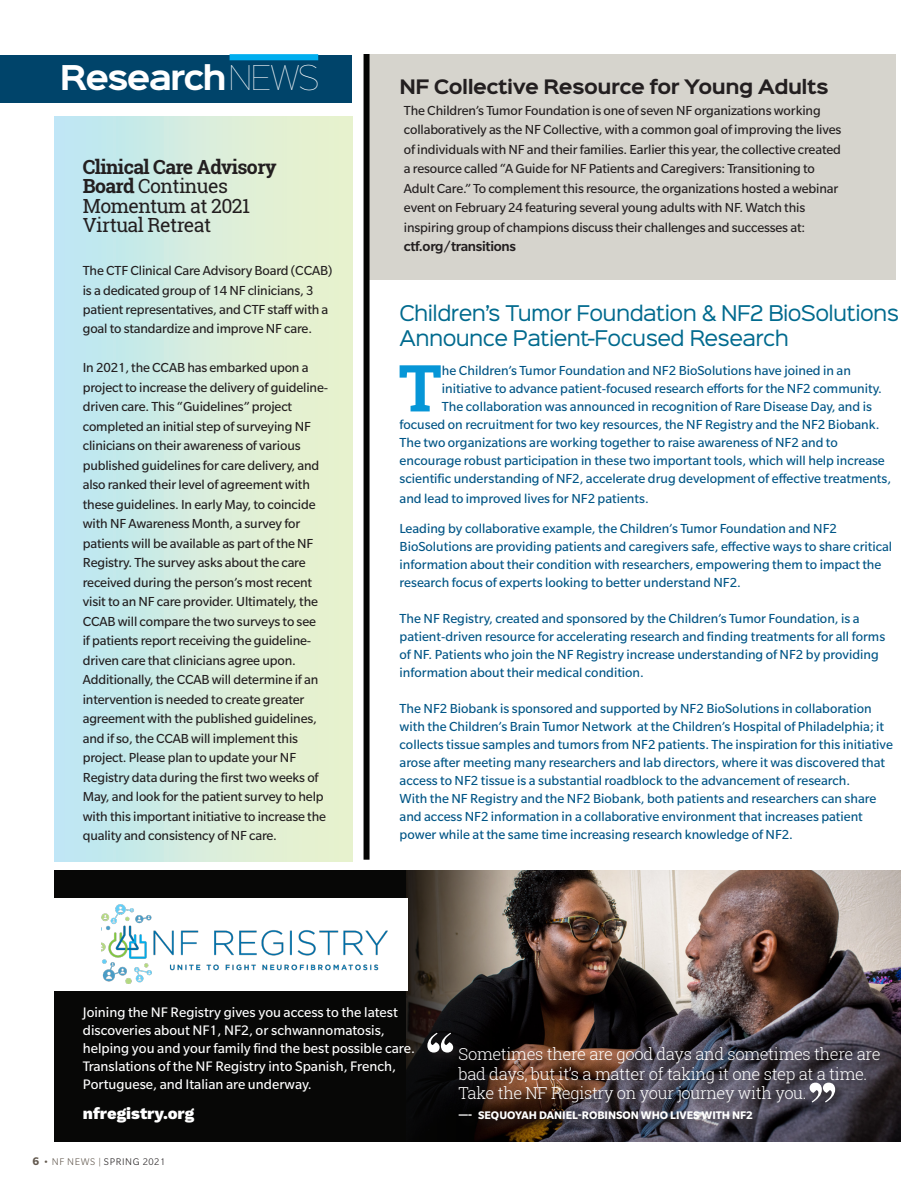
<style>
.page{position:relative;width:918px;height:1188px;background:#fff}
.page>*{position:absolute;margin:0;border:0;box-sizing:border-box;transform-origin:0 0}
.t1{font:72px "Abril Fatface";color:#fff}
.t2{font:700 64.95px "Roboto Slab";color:#0696d7}
.t3{font:700 30.75px "Sinkin Sans 700";letter-spacing:-.06em;color:#fff}
.t4{font:19.5px/25.5px "Sinkin Sans 400";letter-spacing:-.03em;color:#006a8e}
.t5{font:19.5px/19.5px "Roboto Slab";letter-spacing:-.03em;color:#231f20}
.t6{font:700 18px "Sinkin Sans 700";letter-spacing:-.03em;color:#231f20}
.t7{font:300 16.5px/19.5px "Roboto Slab";letter-spacing:-.02em;color:#fff}
.t8{font:800 16.5px "Work Sans";color:#fff}
.t9{font:15px/18px "Slate Pro";color:#fff}
.t10{font:500 15px "Slate Pro";letter-spacing:-.02em;color:#231f20}
.t11{font:14.25px/18px "Slate Pro";color:#005586}
.t12{font:14.25px/19.5px "Slate Pro";letter-spacing:-.01em;color:#231f20}
.t13{font:700 12px "Slate Pro";color:#fff}
.t14{font:300 10.5px "Slate Pro";letter-spacing:.06em;color:#231f20}
.s1{font-family:"Sinkin Sans 100";font-weight:100}
.s2{font-weight:700}
.s3{font-weight:700;font-size:12px;color:#62584e}
.s4{color:#62584e}
</style>
<div class="page">
<div style="left:364px;top:54px;width:532px;height:226px;background:#d6d4cd"></div>
<div style="left:0;top:55px;width:352px;height:47px;background:#00446a"></div>
<div style="left:230px;top:54px;width:88px;height:6px;background:#00aeef"></div>
<div style="left:54px;top:870px;width:846px;height:272px;background:#070706"></div>
<img style="left:406px;top:870px;width:494px;height:272px">
<div style="left:424px;top:1030px;width:468px;height:103px;background:#231f20;opacity:.82"></div>
<div style="left:0;top:898px;width:407px;height:92px;background:#fff"></div>
<img style="left:101px;top:904px;width:287px;height:79px">
<div style="left:54px;top:117px;width:298px;height:745px;background:linear-gradient(to right,#bce7f4,#edf3ca)"></div>
<div style="left:364px;top:54px;width:6px;height:806px;background:#040503"></div>
<h3 class="t3" style="left:60px;top:62px;width:261px">Research<span class="s1">NEWS</span></h3>
<h3 class="t5" style="left:83px;top:157px;width:195px"><span class="s2">Clinical Care Advisory<br>Board</span> Continues<br>Momentum at 2021<br>Virtual Retreat</h3>
<p class="t6" style="left:400px;top:78px;width:431px">NF Collective Resource for Young Adults</p>
<p class="t12" style="left:404px;top:100px;width:439px">The Children’s Tumor Foundation is one of seven NF organizations working collaboratively as the NF Collective, with a common goal of improving the lives of individuals with NF and their families. Earlier this year, the collective created a resource called “A Guide for NF Patients and Caregivers: Transitioning to Adult Care.” To complement this resource, the organizations hosted a webinar event on February 24 featuring several young adults with NF. Watch this inspiring group of champions discuss their challenges and successes at:</p>
<p class="t10" style="left:404px;top:238px;width:114px">ctf.org/transitions</p>
<p class="t12" style="left:83px;top:261px;width:251px">The CTF Clinical Care Advisory Board (CCAB) is a dedicated group of 14 NF clinicians, 3 patient representatives, and CTF staff with a goal to standardize and improve NF care.</p>
<p class="t12" style="left:83px;top:358px;width:247px">In 2021, the CCAB has embarked upon a project to increase the delivery of guideline&shy;driven care. This “Guidelines” project completed an initial step of surveying NF clinicians on their awareness of various published guidelines for care delivery, and also ranked their level of agreement with these guidelines. In early May, to coincide with NF Awareness Month, a survey for patients will be available as part of the NF Registry. The survey asks about the care received during the person’s most recent visit to an NF care provider. Ultimately, the CCAB will compare the two surveys to see<br>if patients report receiving the guideline&shy;driven care that clinicians agree upon.<br>Additionally, the CCAB will determine if an intervention is needed to create greater agreement with the published guidelines, and if so, the CCAB will implement this project. Please plan to update your NF Registry data during the first two weeks of May, and look for the patient survey to help with this important initiative to increase the quality and consistency of NF care.</p>
<h2 class="t2" style="left:398px;top:343px;width:45px">T</h2>
<p class="t11" style="left:442px;top:362px;width:411px">he Children’s Tumor Foundation and NF2 BioSolutions have joined in an</p>
<h3 class="t4" style="left:400px;top:298px;width:501px">Children’s Tumor Foundation &amp; NF2 BioSolutions<br>Announce Patient-Focused Research</h3>
<p class="t11" style="left:442px;top:380px;width:441px">initiative to advance patient-focused research efforts for the NF2 community.</p>
<p class="t11" style="left:442px;top:398px;width:432px">The collaboration was announced in recognition of Rare Disease Day, and is</p>
<p class="t11" style="left:400px;top:416px;width:481px">focused on recruitment for two key resources, the NF Registry and the NF2 Biobank.</p>
<p class="t11" style="left:400px;top:434px;width:440px">The two organizations are working together to raise awareness of NF2 and to</p>
<p class="t11" style="left:400px;top:452px;width:487px">encourage robust participation in these two important tools, which will help increase</p>
<p class="t11" style="left:400px;top:470px;width:493px">scientific understanding of NF2, accelerate drug development of effective treatments,</p>
<p class="t11" style="left:400px;top:483px;width:439px;line-height:30px">and lead to improved lives for NF2 patients.<br>Leading by collaborative example, the Children’s Tumor Foundation and NF2</p>
<p class="t11" style="left:400px;top:537px;width:494px">BioSolutions are providing patients and caregivers safe, effective ways to share critical information about their condition with researchers, empowering them to impact the research focus of experts looking to better understand NF2.</p>
<p class="t11" style="left:400px;top:609px;width:487px">The NF Registry, created and sponsored by the Children’s Tumor Foundation, is a patient-driven resource for accelerating research and finding treatments for all forms of NF. Patients who join the NF Registry increase understanding of NF2 by providing information about their medical condition.</p>
<p class="t11" style="left:400px;top:699px;width:495px">The NF2 Biobank is sponsored and supported by NF2 BioSolutions in collaboration with the Children’s Brain Tumor Network at the Children’s Hospital of Philadelphia; it collects tissue samples and tumors from NF2 patients. The inspiration for this initiative arose after meeting many researchers and lab directors, where it was discovered that access to NF2 tissue is a substantial roadblock to the advancement of research.<br>With the NF Registry and the NF2 Biobank, both patients and researchers can share and access NF2 information in a collaborative environment that increases patient power while at the same time increasing research knowledge of NF2.</p>
<p class="t9" style="left:83px;top:1003px;width:334px">Joining the NF Registry gives you access to the latest discoveries about NF1, NF2, or schwannomatosis, helping you and your family find the best possible care.<br>Translations of the NF Registry into Spanish, French, Portuguese, and Italian are underway.</p>
<p class="t8" style="left:83px;top:1104px;width:113px">nfregistry.org</p>
<h1 class="t1" style="left:424px;top:1011px;width:34px">“</h1>
<p class="t7" style="left:459px;top:1044px;width:423px">Sometimes there are good days and sometimes there are bad days, but it’s a matter of taking it one step at a time.<br>Take the NF Registry on your journey with you.</p>
<h1 class="t1" style="left:806px;top:1059px;width:34px">”</h1>
<p class="t13" style="left:459px;top:1109px;width:296px">—- SEQUOYAH DANIEL-ROBINSON WHO LIVES WITH NF2</p>
<p class="t14" style="left:32px;top:1156px;width:134px"><span class="s3">6</span> <span class="s4">• NF NEWS |</span> SPRING 2021</p>
</div>
